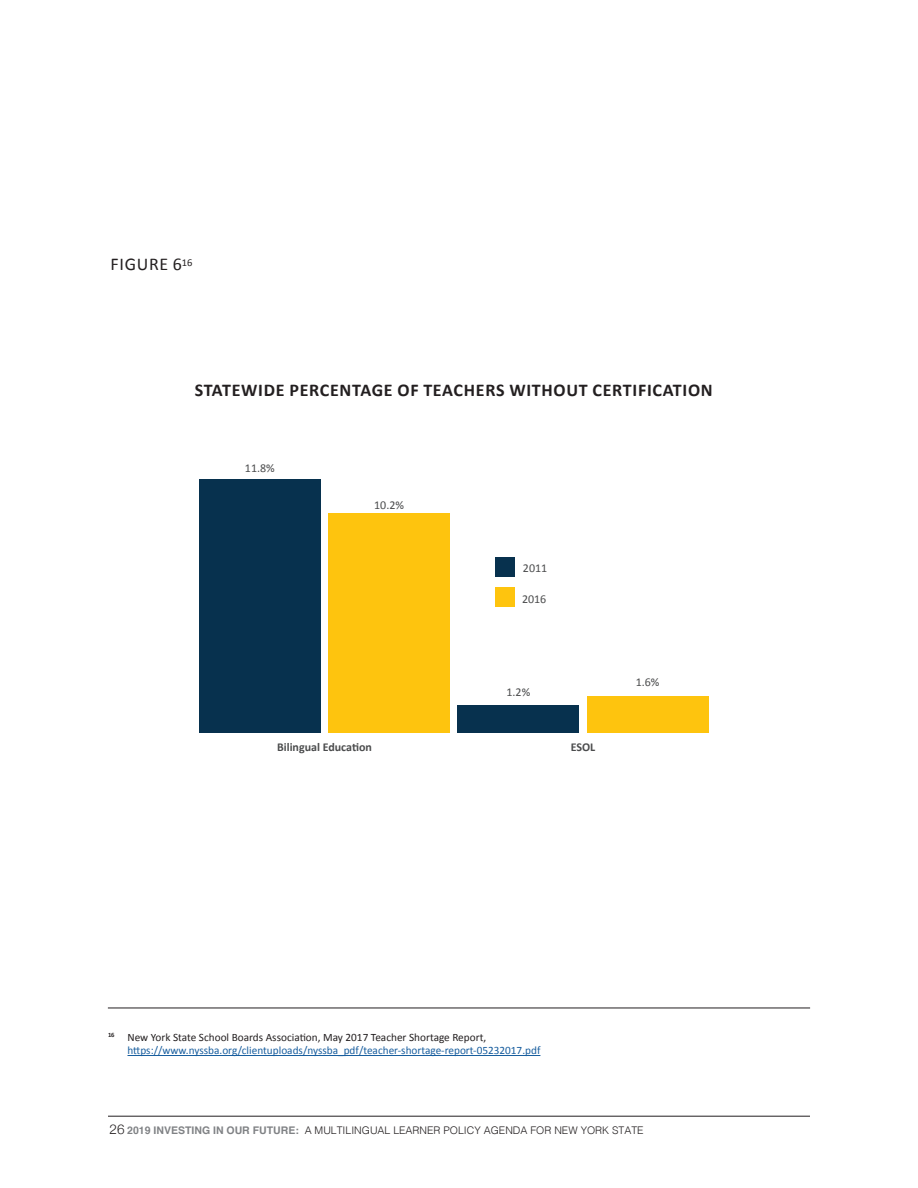
<style>
.page{position:relative;width:918px;height:1188px;background:#fff}
.page>*{position:absolute;margin:0;border:0;box-sizing:border-box;transform-origin:0 0}
.Entre_titulo{font:700 18px "Calibri";letter-spacing:.04em;color:#231f20}
.Entre_titulo-2{font:18px "Calibri";letter-spacing:.04em;color:#231f20}
.t1{font:12px "Calibri";color:#4b4c4d}
.t2{font:700 12px "Calibri";color:#4b4c4d}
.t3{font:11.25px "Calibri";color:#175d9e}
.t4{font:11.25px "Calibri";color:#231f20}
.t5{font:300 10.5px "Helvetica";color:#231f20}
.s1{font-family:"Helvetica Neue";font-size:13.5px}
.s2{font-weight:700;color:#808285}
</style>
<div class="page">
<hr style="left:108px;top:1116px;width:702px;height:1px;background:#231f20">
<div style="left:587px;top:697px;width:121px;height:36px;background:#fec40e"></div>
<div style="left:458px;top:705px;width:121px;height:28px;background:#07314e"></div>
<div style="left:329px;top:514px;width:121px;height:219px;background:#fec40e"></div>
<div style="left:199px;top:480px;width:121px;height:253px;background:#07314e"></div>
<div style="left:495px;top:557px;width:20px;height:20px;background:#07314e"></div>
<div style="left:495px;top:588px;width:20px;height:19px;background:#fec40e"></div>
<hr style="left:128px;top:1055px;width:412px;height:1px;background:#175d9e">
<hr style="left:108px;top:1008px;width:702px;height:1px;background:#231f20">
<p class="Entre_titulo-2" style="left:111px;top:253px;width:83px">FIGURE 6<sup>16</sup></p>
<p class="Entre_titulo" style="left:195px;top:379px;width:520px">STATEWIDE PERCENTAGE OF TEACHERS WITHOUT CERTIFICATION</p>
<p class="t1" style="left:245px;top:460px;width:31px">11.8%</p>
<p class="t1" style="left:374px;top:498px;width:31px">10.2%</p>
<p class="t2" style="left:277px;top:739px;width:96px">Bilingual Education</p>
<p class="t1" style="left:523px;top:560px;width:26px">2011</p>
<p class="t1" style="left:522px;top:592px;width:26px">2016</p>
<p class="t1" style="left:507px;top:684px;width:25px">1.2%</p>
<p class="t2" style="left:571px;top:739px;width:26px">ESOL</p>
<p class="t1" style="left:636px;top:675px;width:25px">1.6%</p>
<p class="t4" style="left:108px;top:1030px;width:380px"><sup>16</sup> New York State School Boards Association, May 2017 Teacher Shortage Report,</p>
<p class="t3" style="left:128px;top:1043px;width:415px">https://www.nyssba.org/clientuploads/nyssba_pdf/teacher-shortage-report-05232017.pdf</p>
<p class="t5" style="left:110px;top:1121px;width:536px"><span class="s1">26</span> <span class="s2">2019 INVESTING IN OUR FUTURE:</span> A MULTILINGUAL LEARNER POLICY AGENDA FOR NEW YORK STATE</p>
</div>
